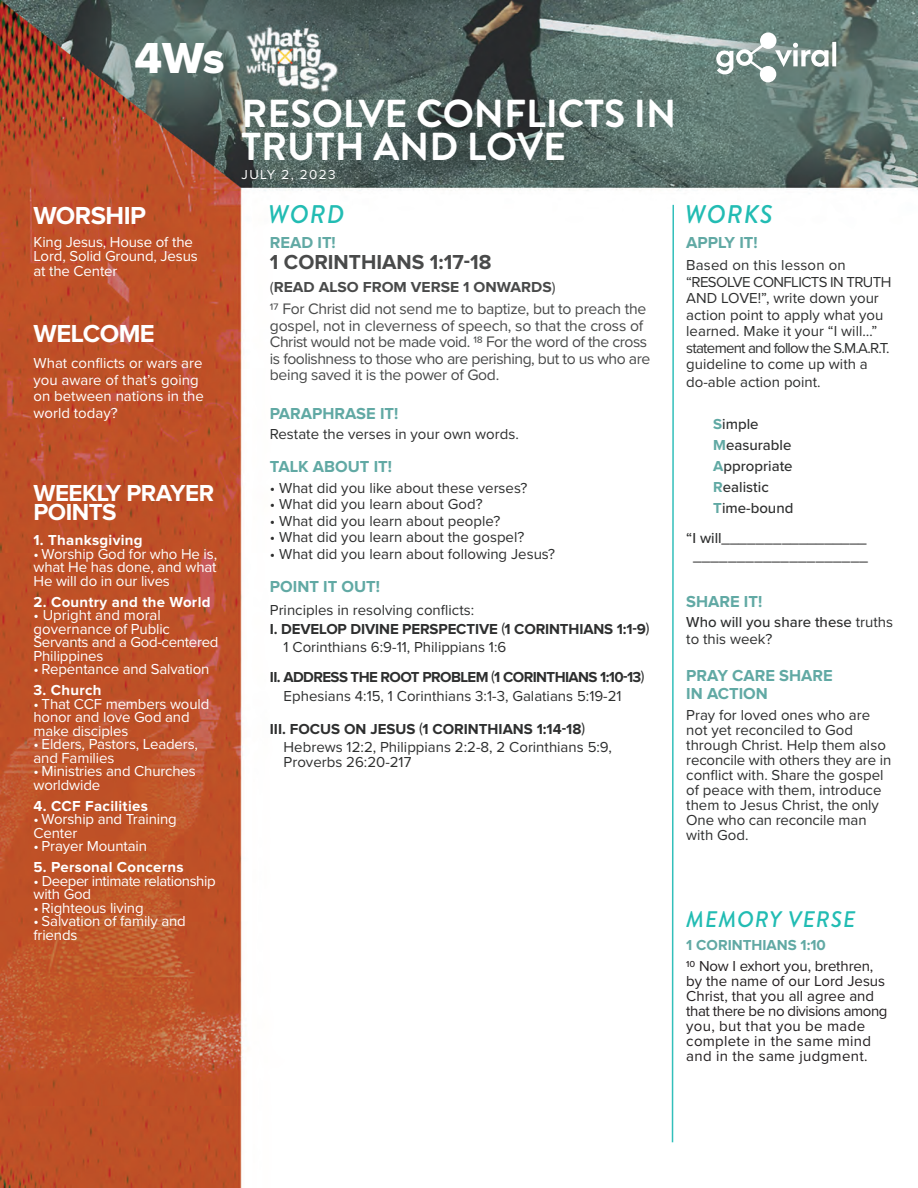
<style>
.page{position:relative;width:918px;height:1188px;background:#fff}
.page>*{position:absolute;margin:0;border:0;box-sizing:border-box;transform-origin:0 0}
.t1{font:45px "Proxima Nova Extrabld";color:#fff}
.t2{font:700 39px/33px "Brandon Grotesque";color:#fff}
.t3{font:700 25.5px "Proxima Nova";letter-spacing:-.02em;color:#fff}
.t4{font:italic 500 25.5px "Brandon Grotesque";letter-spacing:.04em;color:#22bcb3}
.t5{font:700 24px/19.8px "Proxima Nova";letter-spacing:-.02em;color:#fff}
.t6{font:italic 500 22.5px "Brandon Grotesque";letter-spacing:.04em;color:#22bcb3}
.t7{font:700 21px "Proxima Nova";color:#494a4a}
.t8{font:700 16.5px/18px "Proxima Nova";color:#61a9a4}
.t9{font:15.75px/16.5px "Proxima Nova";letter-spacing:-.02em;color:#494a4a}
.t10{font:15px/15px "Proxima Nova";color:#2e2f2f}
.t11{font:15px/13.5px "Proxima Nova";letter-spacing:-.01em;color:#fff}
.t12{font:15px/15px "Proxima Nova";color:#231f20}
.t13{font:500 15px/21px "Proxima Nova";color:#2e2f2f}
.t14{font:700 15px "Proxima Nova";letter-spacing:.02em;color:#fff}
.t15{font:700 15px "Proxima Nova";letter-spacing:-.01em;color:#2e2f2f}
.t16{font:15px/13.5px "Proxima Nova";letter-spacing:-.03em;color:#fff}
.t17{font:700 15px "Proxima Nova";color:#494a4a;scale:1.04 1}
.t18{font:700 15px "Proxima Nova";color:#61a9a4}
.t19{font:13.5px "Proxima Nova";letter-spacing:.1em;color:#fff}
.s1{font-weight:400}
.s2{font-weight:700}
.s3{font-weight:700;color:#61a9a4}
</style>
<div class="page">
<img style="left:0;top:0;width:918px;height:1188px">
<svg style="left:671px;top:203px;width:4px;height:941px"></svg>
<svg style="left:716px;top:32px;width:120px;height:50px"></svg>
<h1 class="t1" style="left:134px;top:32px;width:92px">4Ws</h1>
<h3 class="t3" style="left:33px;top:204px;width:114px">WORSHIP</h3>
<p class="t11" style="left:33px;top:235px;width:166px">King Jesus, House of the<br>Lord, Solid Ground, Jesus</p>
<p class="t11" style="left:33px;top:264px;width:86px">at the Center</p>
<h3 class="t3" style="left:33px;top:322px;width:123px">WELCOME</h3>
<p class="t11" style="left:33px;top:355px;width:172px;line-height:16.5px">What conflicts or wars are you aware of that’s going on between nations in the world today?</p>
<h3 class="t5" style="left:33px;top:484px;width:182px">WEEKLY PRAYER<br>POINTS</h3>
<p class="t14" style="left:33px;top:533px;width:111px">1. Thanksgiving</p>
<p class="t11" style="left:33px;top:546px;width:185px;text-align:justify">• Worship God for who He is, what He has done, and what He will do in our lives</p>
<p class="t14" style="left:33px;top:595px;width:179px">2. Country and the World</p>
<p class="t11" style="left:33px;top:608px;width:187px">• Upright and moral governance of Public<br>Servants and a God-centered<br>Philippines</p>
<p class="t11" style="left:33px;top:662px;width:178px">• Repentance and Salvation</p>
<p class="t14" style="left:33px;top:683px;width:70px">3. Church</p>
<p class="t11" style="left:33px;top:696px;width:177px">• That CCF members would honor and love God and make disciples</p>
<p class="t11" style="left:33px;top:737px;width:166px">• Elders, Pastors, Leaders, and Families</p>
<p class="t11" style="left:33px;top:764px;width:164px">• Ministries and Churches worldwide</p>
<p class="t14" style="left:33px;top:799px;width:116px">4. CCF Facilities</p>
<p class="t11" style="left:33px;top:812px;width:145px">• Worship and Training<br>Center</p>
<p class="t11" style="left:33px;top:839px;width:115px">• Prayer Mountain</p>
<p class="t14" style="left:33px;top:860px;width:152px">5. Personal Concerns</p>
<p class="t16" style="left:33px;top:873px;width:184px">• Deeper intimate relationship with God</p>
<p class="t11" style="left:33px;top:900px;width:112px">• Righteous living</p>
<p class="t11" style="left:33px;top:914px;width:154px">• Salvation of family and friends</p>
<h2 class="t2" style="left:242px;top:98px;width:436px">RESOLVE CONFLICTS IN<br>TRUTH AND LOVE</h2>
<p class="t19" style="left:242px;top:165px;width:96px">JULY 2, 2023</p>
<h3 class="t4" style="left:268px;top:196px;width:78px">WORD</h3>
<p class="t8" style="left:270px;top:235px;width:67px">READ IT!</p>
<h3 class="t7" style="left:270px;top:252px;width:223px">1 CORINTHIANS 1:17-18</h3>
<p class="t17" style="left:270px;top:280px;width:276px"><span class="s1">(</span>READ ALSO FROM VERSE 1 ONWARDS<span class="s1">)</span></p>
<p class="t9" style="left:270px;top:300px;width:382px">17 For Christ did not send me to baptize, but to preach the gospel, not in cleverness of speech, so that the cross of Christ would not be made void. 18 For the word of the cross is foolishness to those who are perishing, but to us who are being saved it is the power of God.</p>
<p class="t8" style="left:270px;top:405px;width:130px">PARAPHRASE IT!</p>
<p class="t10" style="left:270px;top:426px;width:250px">Restate the verses in your own words.</p>
<p class="t8" style="left:270px;top:458px;width:124px">TALK ABOUT IT!</p>
<p class="t10" style="left:270px;top:479px;width:259px">• What did you like about these verses?</p>
<p class="t10" style="left:270px;top:496px;width:214px">• What did you learn about God?</p>
<p class="t10" style="left:270px;top:512px;width:232px">• What did you learn about people?</p>
<p class="t10" style="left:270px;top:529px;width:256px">• What did you learn about the gospel?</p>
<p class="t10" style="left:270px;top:545px;width:287px">• What did you learn about following Jesus?</p>
<p class="t8" style="left:270px;top:578px;width:112px">POINT IT OUT!</p>
<p class="t10" style="left:270px;top:602px;width:206px">Principles in resolving conflicts:</p>
<p class="t15" style="left:270px;top:622px;width:381px">I. DEVELOP DIVINE PERSPECTIVE <span class="s1">(</span>1 CORINTHIANS 1:1-9<span class="s1">)</span></p>
<p class="t10" style="left:284px;top:639px;width:224px">1 Corinthians 6:9-11, Philippians 1:6</p>
<p class="t10" style="left:284px;top:667px;width:362px;line-height:18.3px;text-indent:-14px"><span class="s2">II. ADDRESS THE ROOT PROBLEM</span> (<span class="s2">1 CORINTHIANS 1:10-13</span>)<br>Ephesians 4:15, 1 Corinthians 3:1-3, Galatians 5:19-21</p>
<p class="t10" style="left:284px;top:719px;width:330px;line-height:18.3px;text-indent:-14px"><span class="s2">III. FOCUS ON JESUS</span> (<span class="s2">1 CORINTHIANS 1:14-18</span>)<br>Hebrews 12:2, Philippians 2:2-8, 2 Corinthians 5:9,</p>
<p class="t10" style="left:284px;top:754px;width:129px">Proverbs 26:20-217</p>
<h3 class="t4" style="left:685px;top:196px;width:89px">WORKS</h3>
<p class="t8" style="left:686px;top:235px;width:73px">APPLY IT!</p>
<p class="t10" style="left:686px;top:256px;width:207px;line-height:16.5px">Based on this lesson on “RESOLVE CONFLICTS IN TRUTH<br>AND LOVE!”, write down your action point to apply what you learned. Make it your “I will…” statement and follow the S.M.A.R.T. guideline to come up with a</p>
<p class="t10" style="left:686px;top:374px;width:136px">do-able action point.</p>
<p class="t13" style="left:713px;top:413px;width:82px"><span class="s3">S</span>imple<br><span class="s3">M</span>easurable<br><span class="s3">A</span>ppropriate<br><span class="s3">R</span>ealistic<br><span class="s3">T</span>ime-bound</p>
<p class="t13" style="left:686px;top:529px;width:183px;line-height:18px;text-align:center">“I will_________________ ____________________</p>
<p class="t8" style="left:686px;top:593px;width:78px">SHARE IT!</p>
<p class="t13" style="left:686px;top:614px;width:208px;line-height:16.5px">Who will you share these <span class="s1">truths to this week?</span></p>
<p class="t8" style="left:686px;top:667px;width:148px">PRAY CARE SHARE<br>IN ACTION</p>
<p class="t10" style="left:686px;top:706px;width:207px">Pray for loved ones who are not yet reconciled to God through Christ. Help them also reconcile with others they are in conflict with. Share the gospel of peace with them, introduce them to Jesus Christ, the only<br>One who can reconcile man with God.</p>
<h3 class="t6" style="left:686px;top:904px;width:171px">MEMORY VERSE</h3>
<p class="t18" style="left:686px;top:939px;width:141px">1 CORINTHIANS 1:10</p>
<p class="t12" style="left:686px;top:958px;width:203px">10 Now I exhort you, brethren, by the name of our Lord Jesus<br>Christ, that you all agree and that there be no divisions among you, but that you be made complete in the same mind and in the same judgment.</p>
</div>
